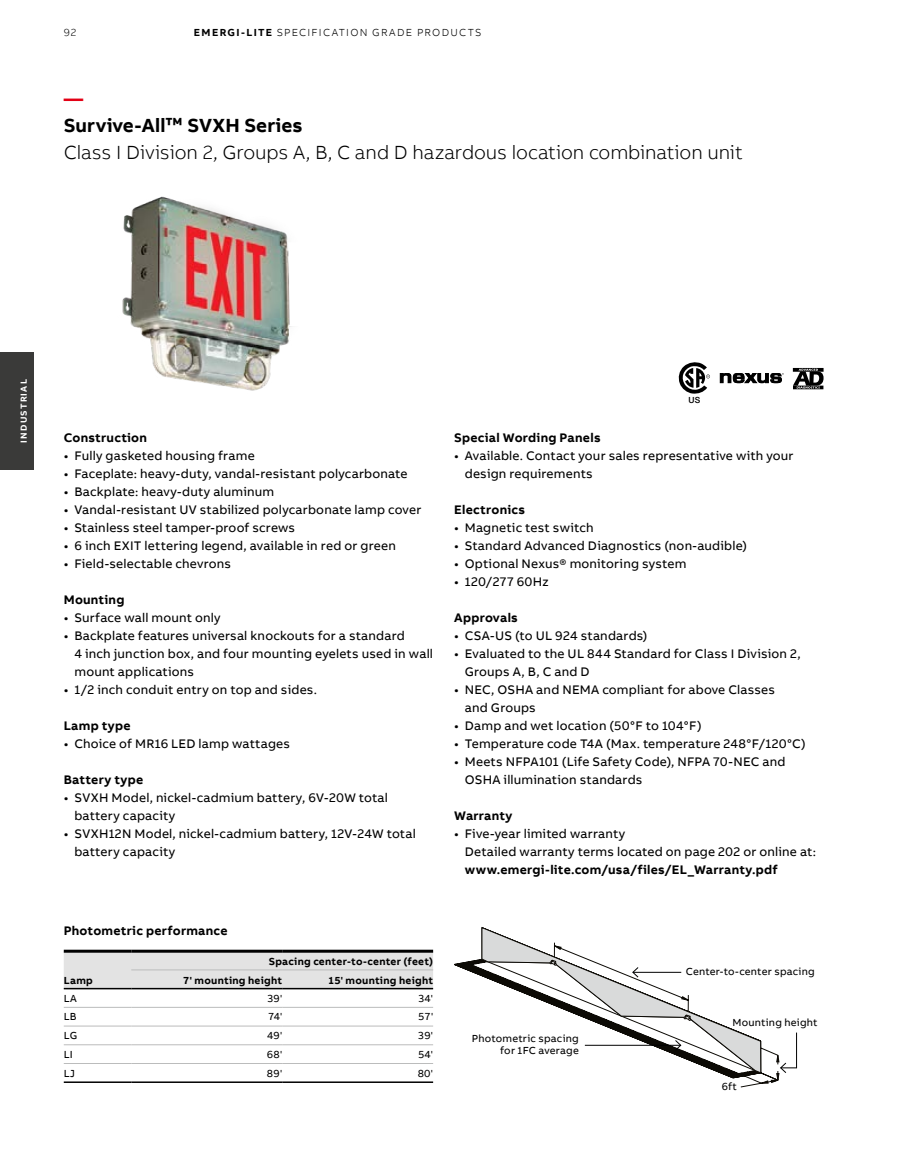
<style>
.page{position:relative;width:918px;height:1175px;background:#fff}
.page>*{position:absolute;margin:0;border:0;box-sizing:border-box;transform-origin:0 0}
.t1{font:300 19.5px "AB Bvoice";letter-spacing:-.005em;color:#000}
.t2{font:700 19.5px "AB Bvoice";letter-spacing:.005em;color:#000}
.t3{font:700 19.5px "AB Bvoice";color:#e30015}
.t4{font:12.75px/18px "AB Bvoice";letter-spacing:.015em;color:#000}
.t5{font:700 12.75px "AB Bvoice";letter-spacing:.02em;color:#000}
.t6{font:10.5px/12px "AB Bvoice";letter-spacing:.02em;color:#000;text-align:right}
.t7{font:700 10.5px/18.8px "AB Bvoice";letter-spacing:.025em;color:#000}
.t8{font:300 10.5px "AB Bvoice";letter-spacing:.12em;color:#000}
.t9{font:700 9px "AB Bvoice";letter-spacing:.135em;color:#fff}
.t10{font:500 8.55px "Helvetica Neue LT Std";color:#000}
.s1{font-weight:700}
</style>
<div class="page">
<img style="left:122px;top:196px;width:170px;height:195px">
<svg style="left:720px;top:373px;width:64px;height:10px"></svg>
<svg style="left:793px;top:368px;width:31px;height:21px"></svg>
<svg style="left:679px;top:362px;width:31px;height:32px"></svg>
<div style="left:0;top:352px;width:34px;height:118px;background:#3a3a39"></div>
<div style="left:64px;top:952px;width:369px;height:35px;background:#e3e3e3"></div>
<hr style="left:64px;top:949px;width:67px;height:3px;background:#000">
<hr style="left:131px;top:949px;width:151px;height:3px;background:#000">
<hr style="left:282px;top:949px;width:151px;height:3px;background:#000">
<hr style="left:131px;top:969px;width:151px;height:1px;background:#bbbcbc">
<hr style="left:282px;top:969px;width:151px;height:1px;background:#bbbcbc">
<hr style="left:64px;top:987px;width:67px;height:2px;background:#000">
<hr style="left:131px;top:987px;width:151px;height:2px;background:#000">
<hr style="left:282px;top:987px;width:151px;height:2px;background:#000">
<hr style="left:64px;top:1007px;width:67px;height:1px;background:#bbbcbc">
<hr style="left:131px;top:1007px;width:151px;height:1px;background:#bbbcbc">
<hr style="left:282px;top:1007px;width:151px;height:1px;background:#bbbcbc">
<hr style="left:64px;top:1025px;width:67px;height:1px;background:#bbbcbc">
<hr style="left:131px;top:1025px;width:151px;height:1px;background:#bbbcbc">
<hr style="left:282px;top:1025px;width:151px;height:1px;background:#bbbcbc">
<hr style="left:64px;top:1044px;width:67px;height:1px;background:#bbbcbc">
<hr style="left:131px;top:1044px;width:151px;height:1px;background:#bbbcbc">
<hr style="left:282px;top:1044px;width:151px;height:1px;background:#bbbcbc">
<hr style="left:64px;top:1063px;width:67px;height:1px;background:#bbbcbc">
<hr style="left:131px;top:1063px;width:151px;height:1px;background:#bbbcbc">
<hr style="left:282px;top:1063px;width:151px;height:1px;background:#bbbcbc">
<hr style="left:64px;top:1081px;width:67px;height:2px;background:#000">
<hr style="left:131px;top:1081px;width:151px;height:2px;background:#000">
<hr style="left:282px;top:1081px;width:151px;height:2px;background:#000">
<svg style="left:454px;top:959px;width:27px;height:17px"></svg>
<svg style="left:481px;top:927px;width:316px;height:156px"></svg>
<p class="t8" style="left:64px;top:26px;width:14px">92</p>
<p class="t8" style="left:194px;top:26px;width:289px"><span class="s1">EMERGI-LITE</span> SPECIFICATION GRADE PRODUCTS</p>
<h1 class="t3" style="left:64px;top:86px;width:21px">—</h1>
<h1 class="t2" style="left:64px;top:113px;width:241px">Survive-All™ SVXH Series</h1>
<h1 class="t1" style="left:64px;top:141px;width:680px">Class I Division 2, Groups A, B, C and D hazardous location combination unit</h1>
<p class="t9" style="left:18px;top:442px;width:65px;rotate:-90deg">INDUSTRIAL</p>
<p class="t5" style="left:64px;top:429px;width:85px">Construction</p>
<p class="t4" style="left:64px;top:447px;width:192px">• Fully gasketed housing frame</p>
<p class="t4" style="left:64px;top:465px;width:345px">• Faceplate: heavy-duty, vandal-resistant polycarbonate</p>
<p class="t4" style="left:64px;top:483px;width:212px">• Backplate: heavy-duty aluminum</p>
<p class="t4" style="left:64px;top:501px;width:359px">• Vandal-resistant UV stabilized polycarbonate lamp cover</p>
<p class="t4" style="left:64px;top:519px;width:233px">• Stainless steel tamper-proof screws</p>
<p class="t4" style="left:64px;top:537px;width:334px">• 6 inch EXIT lettering legend, available in red or green</p>
<p class="t4" style="left:64px;top:555px;width:169px">• Field-selectable chevrons</p>
<p class="t5" style="left:64px;top:591px;width:62px">Mounting</p>
<p class="t4" style="left:64px;top:609px;width:158px">• Surface wall mount only</p>
<p class="t4" style="left:74px;top:627px;width:360px;text-indent:-11px">• Backplate features universal knockouts for a standard<br>4 inch junction box, and four mounting eyelets used in wall mount applications</p>
<p class="t4" style="left:64px;top:681px;width:255px">• 1/2 inch conduit entry on top and sides.</p>
<p class="t5" style="left:64px;top:717px;width:68px">Lamp type</p>
<p class="t4" style="left:64px;top:735px;width:228px">• Choice of MR16 LED lamp wattages</p>
<p class="t5" style="left:64px;top:771px;width:81px">Battery type</p>
<p class="t4" style="left:74px;top:789px;width:315px;text-indent:-11px">• SVXH Model, nickel-cadmium battery, 6V-20W total battery capacity</p>
<p class="t4" style="left:74px;top:825px;width:343px;text-indent:-11px">• SVXH12N Model, nickel-cadmium battery, 12V-24W total battery capacity</p>
<p class="t5" style="left:64px;top:923px;width:165px">Photometric performance</p>
<p class="t7" style="left:64px;top:970px;width:31px">Lamp</p>
<p class="t7" style="left:183px;top:951px;width:251px;text-indent:85px">Spacing center-to-center (feet)<br>7' mounting height</p>
<p class="t7" style="left:328px;top:970px;width:107px">15' mounting height</p>
<p class="t6" style="left:64px;top:992px;width:15px">LA</p>
<p class="t6" style="left:267px;top:992px;width:17px">39'</p>
<p class="t6" style="left:418px;top:992px;width:17px">34'</p>
<p class="t6" style="left:64px;top:1011px;width:14px">LB</p>
<p class="t6" style="left:268px;top:1011px;width:16px">74'</p>
<p class="t6" style="left:418px;top:1011px;width:16px">57'</p>
<p class="t6" style="left:64px;top:1029px;width:15px">LG</p>
<p class="t6" style="left:267px;top:1029px;width:17px">49'</p>
<p class="t6" style="left:418px;top:1029px;width:17px">39'</p>
<p class="t6" style="left:64px;top:1048px;width:11px">LI</p>
<p class="t6" style="left:267px;top:1048px;width:17px">68'</p>
<p class="t6" style="left:418px;top:1048px;width:17px">54'</p>
<p class="t6" style="left:64px;top:1067px;width:13px">LJ</p>
<p class="t6" style="left:267px;top:1067px;width:17px">89'</p>
<p class="t6" style="left:418px;top:1067px;width:17px">80'</p>
<p class="t10" style="left:688px;top:395px;width:13px">US</p>
<p class="t5" style="left:454px;top:429px;width:148px">Special Wording Panels</p>
<p class="t4" style="left:465px;top:447px;width:330px;text-indent:-11px">• Available. Contact your sales representative with your design requirements</p>
<p class="t5" style="left:454px;top:501px;width:72px">Electronics</p>
<p class="t4" style="left:454px;top:519px;width:141px">• Magnetic test switch</p>
<p class="t4" style="left:454px;top:537px;width:294px">• Standard Advanced Diagnostics (non-audible)</p>
<p class="t4" style="left:454px;top:555px;width:234px">• Optional Nexus® monitoring system</p>
<p class="t4" style="left:454px;top:573px;width:96px">• 120/277 60Hz</p>
<p class="t5" style="left:454px;top:609px;width:65px">Approvals</p>
<p class="t4" style="left:454px;top:627px;width:195px">• CSA-US (to UL 924 standards)</p>
<p class="t4" style="left:465px;top:645px;width:337px;text-indent:-11px">• Evaluated to the UL 844 Standard for Class I Division 2,<br>Groups A, B, C and D</p>
<p class="t4" style="left:465px;top:681px;width:312px;text-indent:-11px">• NEC, OSHA and NEMA compliant for above Classes and Groups</p>
<p class="t4" style="left:454px;top:717px;width:249px">• Damp and wet location (50°F to 104°F)</p>
<p class="t4" style="left:454px;top:735px;width:353px">• Temperature code T4A (Max. temperature 248°F/120°C)</p>
<p class="t4" style="left:465px;top:753px;width:322px;text-indent:-11px">• Meets NFPA101 (Life Safety Code), NFPA 70-NEC and<br>OSHA illumination standards</p>
<p class="t5" style="left:454px;top:808px;width:60px">Warranty</p>
<p class="t4" style="left:465px;top:825px;width:353px;text-indent:-11px">• Five-year limited warranty<br>Detailed warranty terms located on page 202 or online at:</p>
<p class="t5" style="left:465px;top:862px;width:315px">www.emergi-lite.com/usa/files/EL_Warranty.pdf</p>
<p class="t6" style="left:686px;top:965px;width:130px">Center-to-center spacing</p>
<p class="t6" style="left:472px;top:1032px;width:109px">Photometric spacing for 1FC average</p>
<p class="t6" style="left:732px;top:1016px;width:87px">Mounting height</p>
<p class="t6" style="left:722px;top:1080px;width:17px">6ft</p>
</div>
